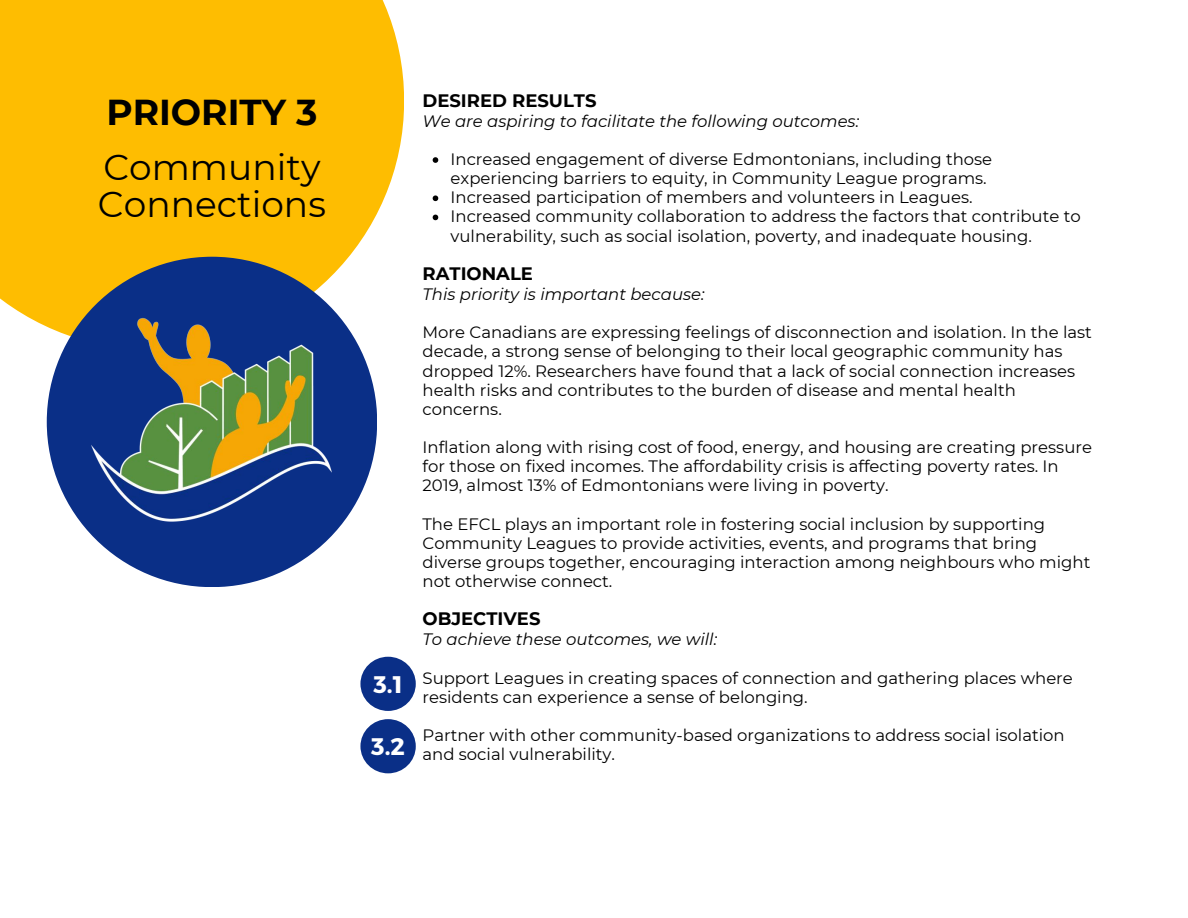
<style>
.page{position:relative;width:1188px;height:918px;background:#fff}
.page>*{position:absolute;margin:0;border:0;box-sizing:border-box;transform-origin:0 0}
.t1{font:36px/37.2px "Montserrat";color:#000}
.t2{font:700 36px "Montserrat";color:#000}
.t3{font:700 24px "Montserrat";color:#fff}
.t4{font:700 18px "Montserrat";color:#000}
.t5{font:16.5px/19.2px "Montserrat";color:#000}
.t6{font:italic 16.5px "Montserrat";color:#000}
</style>
<div class="page">
<div style="left:0;top:0;width:404px;height:350px;background:#febd01"></div>
<svg style="left:433px;top:157px;width:5px;height:6px"></svg>
<svg style="left:433px;top:195px;width:5px;height:6px"></svg>
<svg style="left:433px;top:215px;width:5px;height:5px"></svg>
<div style="left:360px;top:657px;width:56px;height:54px;background:#0a2f87;border-radius:50%"></div>
<div style="left:360px;top:719px;width:56px;height:54px;background:#0a2f87;border-radius:50%"></div>
<div style="left:47px;top:257px;width:330px;height:330px;background:#0a2f87;border-radius:50%"></div>
<img style="left:92px;top:318px;width:239px;height:204px">
<h1 class="t2" style="left:106px;top:90px;width:213px">PRIORITY 3</h1>
<h1 class="t1" style="left:98px;top:148px;width:229px">Community<br>Connections</h1>
<p class="t3" style="left:374px;top:669px;width:31px">3.1</p>
<h3 class="t3" style="left:371px;top:731px;width:35px">3.2</h3>
<p class="t4" style="left:423px;top:89px;width:176px">DESIRED RESULTS</p>
<p class="t6" style="left:423px;top:111px;width:438px">We are aspiring to facilitate the following outcomes:</p>
<p class="t5" style="left:451px;top:150px;width:632px">Increased engagement of diverse Edmontonians, including those experiencing barriers to equity, in Community League programs.<br>Increased participation of members and volunteers in Leagues.<br>Increased community collaboration to address the factors that contribute to vulnerability, such as social isolation, poverty, and inadequate housing.</p>
<p class="t4" style="left:423px;top:262px;width:112px">RATIONALE</p>
<p class="t6" style="left:423px;top:284px;width:284px">This priority is important because:</p>
<p class="t5" style="left:423px;top:323px;width:671px">More Canadians are expressing feelings of disconnection and isolation. In the last decade, a strong sense of belonging to their local geographic community has dropped 12%. Researchers have found that a lack of social connection increases health risks and contributes to the burden of disease and mental health concerns.</p>
<p class="t5" style="left:423px;top:438px;width:671px">Inflation along with rising cost of food, energy, and housing are creating pressure for those on fixed incomes. The affordability crisis is affecting poverty rates. In<br>2019, almost 13% of Edmontonians were living in poverty.</p>
<p class="t5" style="left:423px;top:514px;width:669px">The EFCL plays an important role in fostering social inclusion by supporting Community Leagues to provide activities, events, and programs that bring diverse groups together, encouraging interaction among neighbours who might not otherwise connect.</p>
<p class="t4" style="left:423px;top:608px;width:119px">OBJECTIVES</p>
<p class="t6" style="left:423px;top:630px;width:296px">To achieve these outcomes, we will:</p>
<p class="t5" style="left:423px;top:668px;width:652px">Support Leagues in creating spaces of connection and gathering places where residents can experience a sense of belonging.</p>
<p class="t5" style="left:423px;top:726px;width:644px">Partner with other community-based organizations to address social isolation and social vulnerability.</p>
</div>
